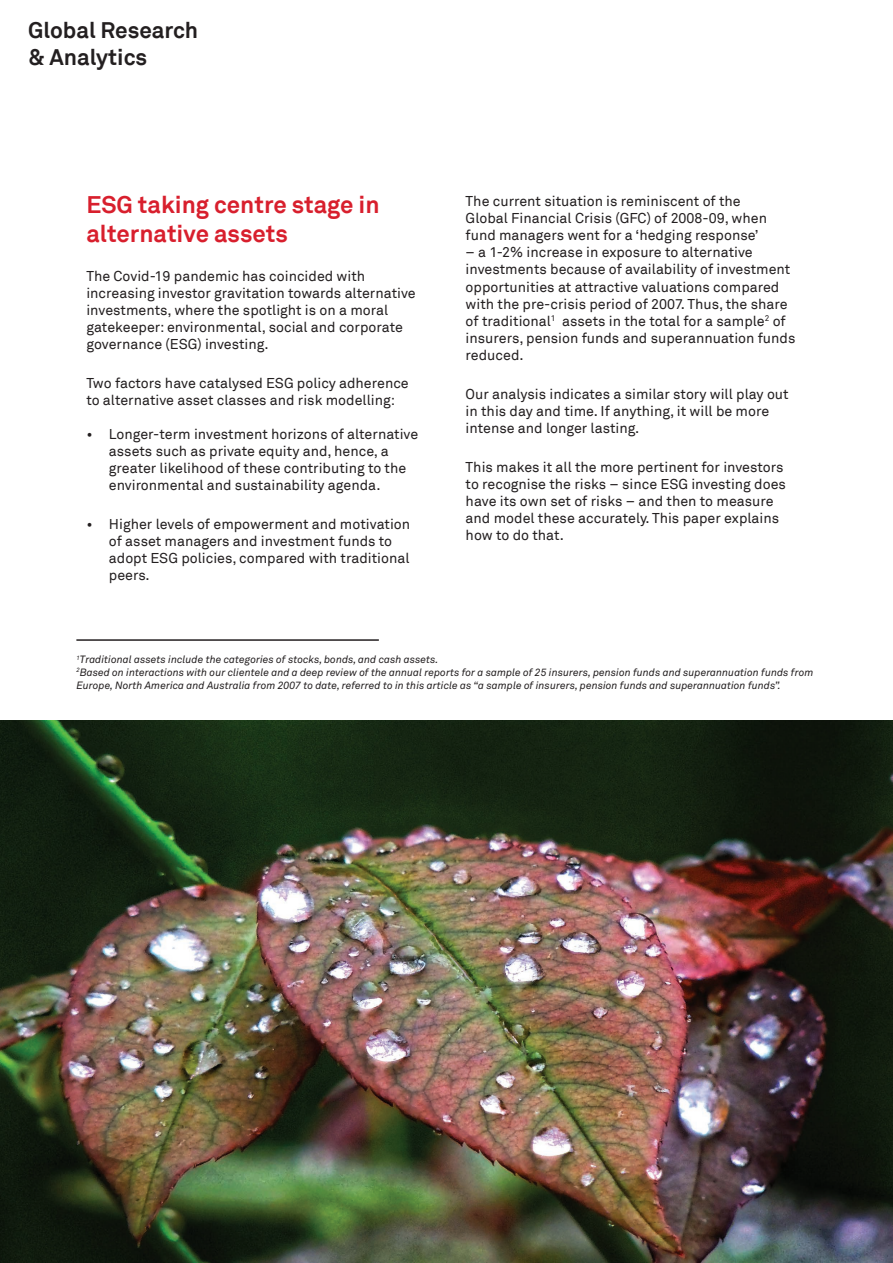
<style>
.page{position:relative;width:893px;height:1263px;background:#fff}
.page>*{position:absolute;margin:0;border:0;box-sizing:border-box;transform-origin:0 0}
.t1{font:700 24px/28.8px "Akkurat Pro";color:#d81f2d}
.t2{font:700 22.5px/27px "Akkurat Pro";color:#231f20}
.t3{font:14.25px/17.1px "Akkurat Pro";color:#231f20}
.t4{font:italic 10.5px/12.6px "Akkurat";color:#231f20}
.s1{font-size:14.55px}
</style>
<div class="page">
<hr style="left:76px;top:639px;width:303px;height:2px;background:#231f20">
<img style="left:0;top:721px;width:893px;height:542px">
<h2 class="t2" style="left:28px;top:17px;width:172px">Global Research &amp; Analytics</h2>
<h1 class="t1" style="left:86px;top:190px;width:295px">ESG taking centre stage in alternative assets</h1>
<p class="t3" style="left:86px;top:267px;width:331px">The Covid-19 pandemic has coincided with increasing investor gravitation towards alternative investments, where the spotlight is on a moral gatekeeper: environmental, social and corporate governance (ESG) investing.</p>
<p class="t3" style="left:86px;top:375px;width:324px">Two factors have catalysed ESG policy adherence to alternative asset classes and risk modelling:</p>
<p class="t3" style="left:109px;top:426px;width:311px;text-indent:-22px"><span class="s1">•</span> Longer-term investment horizons of alternative assets such as private equity and, hence, a greater likelihood of these contributing to the environmental and sustainability agenda.</p>
<p class="t3" style="left:109px;top:516px;width:303px;text-indent:-22px"><span class="s1">•</span> Higher levels of empowerment and motivation of asset managers and investment funds to adopt ESG policies, compared with traditional peers.</p>
<p class="t3" style="left:466px;top:193px;width:303px">The current situation is reminiscent of the<br>Global Financial Crisis (GFC) of 2008-09, when fund managers went for a ‘hedging response’</p>
<p class="t3" style="left:466px;top:244px;width:331px">– a 1-2% increase in exposure to alternative investments because of availability of investment opportunities at attractive valuations compared with the pre-crisis period of 2007. Thus, the share of traditional<sup>1</sup> assets in the total for a sample<sup>2</sup> of insurers, pension funds and superannuation funds reduced.</p>
<p class="t3" style="left:466px;top:386px;width:325px">Our analysis indicates a similar story will play out in this day and time. If anything, it will be more intense and longer lasting.</p>
<p class="t3" style="left:466px;top:458px;width:322px">This makes it all the more pertinent for investors to recognise the risks – since ESG investing does have its own set of risks – and then to measure and model these accurately. This paper explains how to do that.</p>
<p class="t4" style="left:76px;top:654px;width:738px"><sup>1</sup>Traditional assets include the categories of stocks, bonds, and cash assets.<br><sup>2</sup>Based on interactions with our clientele and a deep review of the annual reports for a sample of 25 insurers, pension funds and superannuation funds from<br>Europe, North America and Australia from 2007 to date, referred to in this article as “a sample of insurers, pension funds and superannuation funds”.</p>
</div>
